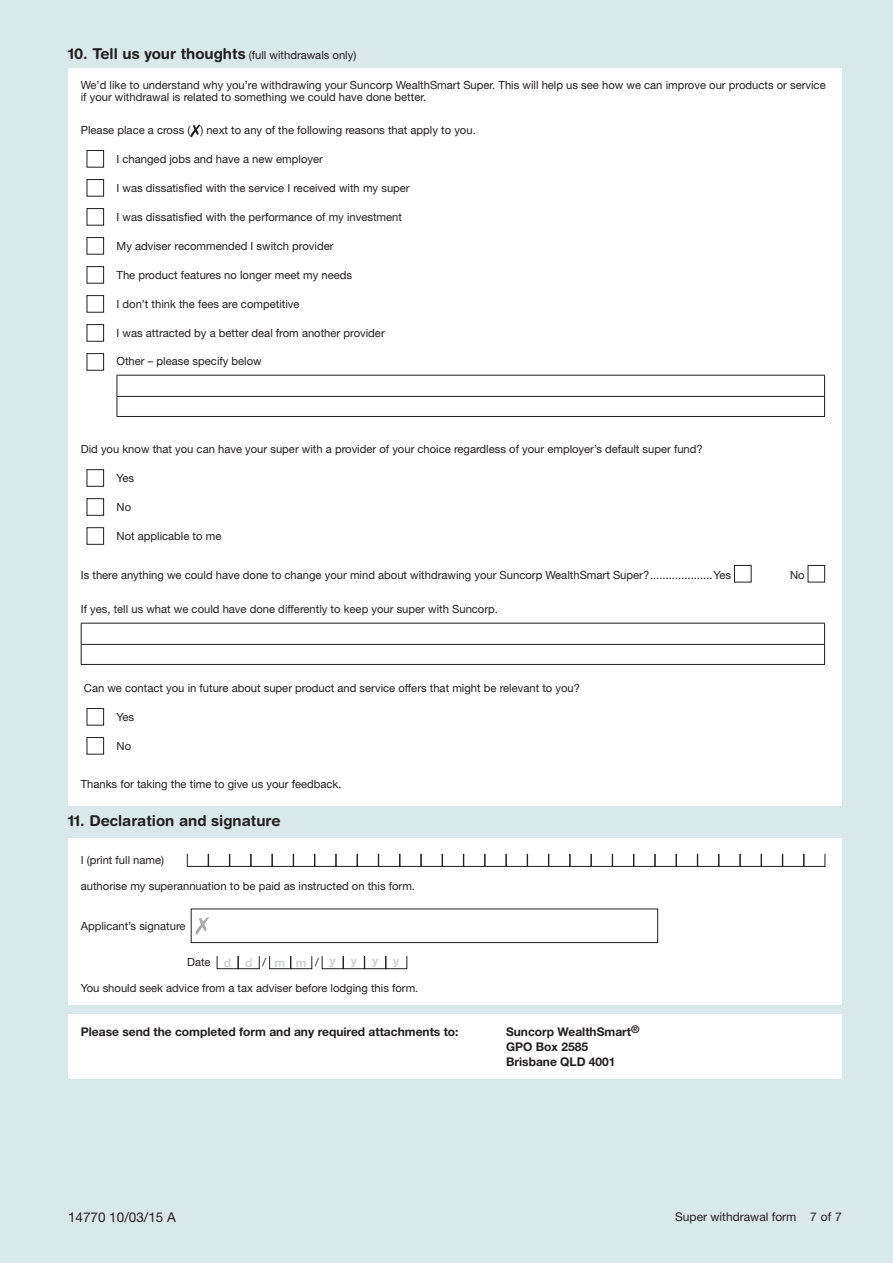
<style>
.page{position:relative;width:893px;height:1263px;background:#d9e8e8}
.page>*{position:absolute;margin:0;border:0;box-sizing:border-box;transform-origin:0 0}
.t1{font:700 15px "Helvetica Rounded LT Std";color:#231f20}
.t2{font:13.5px "Helvetica Neue LT Std";color:#231f20}
.t3{font:700 12px/15px "Helvetica Neue LT Std";color:#231f20}
.t4{font:12px "Helvetica Neue LT Std";color:#231f20}
.t5{font:700 12px "Helvetica Neue LT Std";color:#d1d2d4}
.t6{font:11.25px/12px "Helvetica Neue LT Std";color:#231f20}
.s1{font-family:"Helvetica Neue LT Std";font-weight:400;font-size:11.25px}
.s2{font-weight:700;font-size:12px;color:#d1d2d4}
</style>
<div class="page">
<div style="left:68px;top:68px;width:774px;height:737px;background:#fff"></div>
<svg style="left:190px;top:125px;width:10px;height:12px"></svg>
<div style="left:87px;top:150px;width:17px;height:17px;border:1px solid #231f20"></div>
<div style="left:87px;top:179px;width:17px;height:17px;border:1px solid #231f20"></div>
<div style="left:87px;top:208px;width:17px;height:17px;border:1px solid #231f20"></div>
<div style="left:87px;top:237px;width:17px;height:17px;border:1px solid #231f20"></div>
<div style="left:87px;top:266px;width:17px;height:17px;border:1px solid #231f20"></div>
<div style="left:87px;top:295px;width:17px;height:17px;border:1px solid #231f20"></div>
<div style="left:87px;top:324px;width:17px;height:17px;border:1px solid #231f20"></div>
<div style="left:87px;top:353px;width:17px;height:17px;border:1px solid #231f20"></div>
<hr style="left:117px;top:375px;width:708px;height:1px;background:#231f20">
<hr style="left:117px;top:396px;width:708px;height:1px;background:#231f20">
<svg style="left:117px;top:376px;width:1px;height:40px"></svg>
<svg style="left:824px;top:376px;width:1px;height:40px"></svg>
<hr style="left:117px;top:416px;width:708px;height:1px;background:#231f20">
<div style="left:87px;top:469px;width:17px;height:17px;border:1px solid #231f20"></div>
<div style="left:87px;top:498px;width:17px;height:17px;border:1px solid #231f20"></div>
<div style="left:87px;top:527px;width:17px;height:17px;border:1px solid #231f20"></div>
<div style="left:734px;top:565px;width:17px;height:17px;border:1px solid #231f20"></div>
<div style="left:808px;top:565px;width:17px;height:17px;border:1px solid #231f20"></div>
<hr style="left:81px;top:623px;width:744px;height:1px;background:#231f20">
<hr style="left:81px;top:644px;width:744px;height:1px;background:#231f20">
<svg style="left:81px;top:623px;width:1px;height:41px"></svg>
<svg style="left:824px;top:623px;width:1px;height:41px"></svg>
<hr style="left:81px;top:664px;width:744px;height:1px;background:#231f20">
<div style="left:87px;top:708px;width:17px;height:17px;border:1px solid #231f20"></div>
<div style="left:87px;top:737px;width:17px;height:17px;border:1px solid #231f20"></div>
<div style="left:68px;top:838px;width:774px;height:167px;background:#fff"></div>
<svg style="left:187px;top:853px;width:638px;height:14px"></svg>
<svg style="left:196px;top:917px;width:13px;height:17px"></svg>
<div style="left:191px;top:909px;width:467px;height:34px;border:1px solid #231f20"></div>
<svg style="left:217px;top:956px;width:43px;height:13px"></svg>
<svg style="left:269px;top:956px;width:43px;height:13px"></svg>
<svg style="left:322px;top:956px;width:85px;height:13px"></svg>
<div style="left:68px;top:1014px;width:774px;height:65px;background:#fff"></div>
<h1 class="t1" style="left:68px;top:44px;width:290px">10. Tell us your thoughts <span class="s1">(full withdrawals only)</span></h1>
<p class="t6" style="left:81px;top:79px;width:746px">We’d like to understand why you’re withdrawing your Suncorp WealthSmart Super. This will help us see how we can improve our products or service if your withdrawal is related to something we could have done better.</p>
<p class="t6" style="left:81px;top:124px;width:396px">Please place a cross ( ) next to any of the following reasons that apply to you.</p>
<p class="t6" style="left:117px;top:153px;width:208px">I changed jobs and have a new employer</p>
<p class="t6" style="left:117px;top:182px;width:295px">I was dissatisfied with the service I received with my super</p>
<p class="t6" style="left:117px;top:211px;width:287px">I was dissatisfied with the performance of my investment</p>
<p class="t6" style="left:117px;top:240px;width:218px">My adviser recommended I switch provider</p>
<p class="t6" style="left:117px;top:269px;width:237px">The product features no longer meet my needs</p>
<p class="t6" style="left:117px;top:298px;width:184px">I don’t think the fees are competitive</p>
<p class="t6" style="left:117px;top:327px;width:270px">I was attracted by a better deal from another provider</p>
<p class="t6" style="left:117px;top:354px;width:147px">Other – please specify below</p>
<p class="t6" style="left:81px;top:443px;width:623px">Did you know that you can have your super with a provider of your choice regardless of your employer’s default super fund?</p>
<p class="t6" style="left:117px;top:472px;width:19px">Yes</p>
<p class="t6" style="left:117px;top:501px;width:16px">No</p>
<p class="t6" style="left:117px;top:530px;width:106px">Not applicable to me</p>
<p class="t6" style="left:81px;top:569px;width:652px">Is there anything we could have done to change your mind about withdrawing your Suncorp WealthSmart Super?....................Yes</p>
<p class="t6" style="left:790px;top:569px;width:16px">No</p>
<p class="t6" style="left:81px;top:602px;width:419px">If yes, tell us what we could have done differently to keep your super with Suncorp.</p>
<p class="t6" style="left:84px;top:682px;width:498px">Can we contact you in future about super product and service offers that might be relevant to you?</p>
<p class="t6" style="left:117px;top:711px;width:19px">Yes</p>
<p class="t6" style="left:117px;top:740px;width:16px">No</p>
<p class="t6" style="left:81px;top:777px;width:262px">Thanks for taking the time to give us your feedback.</p>
<h1 class="t1" style="left:68px;top:811px;width:214px">11. Declaration and signature</h1>
<p class="t6" style="left:81px;top:853px;width:85px">I (print full name)</p>
<p class="t6" style="left:81px;top:880px;width:336px">authorise my superannuation to be paid as instructed on this form.</p>
<p class="t6" style="left:81px;top:920px;width:106px">Applicant’s signature</p>
<p class="t6" style="left:187px;top:956px;width:150px">Date <span class="s2">d d</span>/ <span class="s2">mm</span>/ <span class="s2">y</span></p>
<p class="t5" style="left:351px;top:953px;width:8px">y</p>
<p class="t5" style="left:372px;top:953px;width:8px">y</p>
<p class="t5" style="left:393px;top:953px;width:8px">y</p>
<p class="t6" style="left:81px;top:982px;width:339px">You should seek advice from a tax adviser before lodging this form.</p>
<p class="t3" style="left:81px;top:1024px;width:379px">Please send the completed form and any required attachments to:</p>
<p class="t3" style="left:506px;top:1024px;width:135px">Suncorp WealthSmart<sup>®<br></sup>GPO Box 2585<br>Brisbane QLD 4001</p>
<p class="t2" style="left:68px;top:1209px;width:109px">14770 10/03/15 A</p>
<p class="t4" style="left:675px;top:1209px;width:168px">Super withdrawal form 7 of 7</p>
</div>
